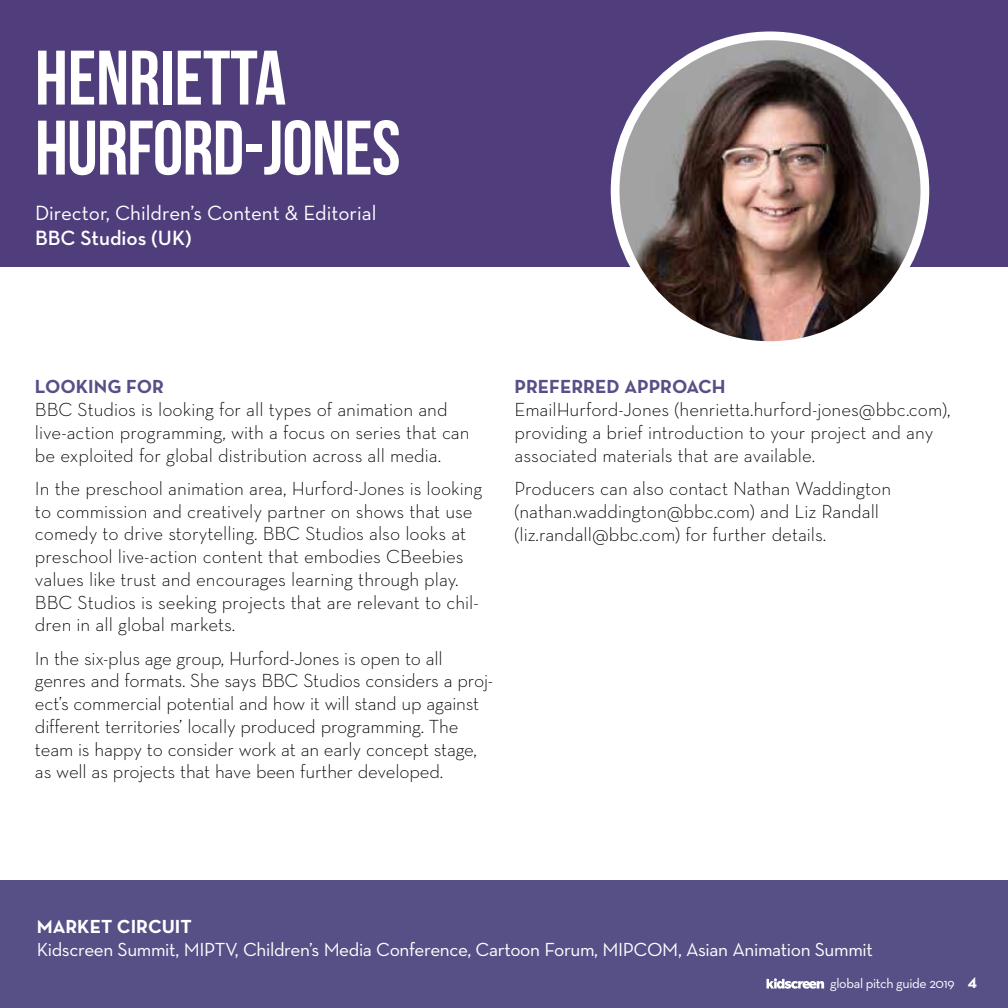
<style>
.page{position:relative;width:1008px;height:1008px;background:#fff}
.page>*{position:absolute;margin:0;border:0;box-sizing:border-box;transform-origin:0 0}
.t1{font:77px/70px "Bebas Neue";letter-spacing:-.01em;color:#fff}
.t2{font:21px "Neutra Text";color:#fff}
.t3{font:600 21px "Neutra Text";color:#fff}
.t4{font:300 19.25px/22.8px "Neutra Text";color:#000}
.t5{font:19.25px "Neutra Text";letter-spacing:-.02em;color:#fff}
.t6{font:700 19.25px "Neutra Text";color:#565087}
.t7{font:700 19.25px "Neutra Text";color:#fff}
.t8{font:14px "Neutra Text";letter-spacing:-.025em;color:#fff}
.s1{font-family:"Neutra Text TF Bold Alt";font-size:15.75px}
</style>
<div class="page">
<div style="left:0;top:0;width:1008px;height:267px;background:#503d7c"></div>
<div style="left:0;top:880px;width:1008px;height:128px;background:#565087"></div>
<svg style="left:767px;top:978px;width:57px;height:11px"></svg>
<img style="left:615px;top:36px;width:310px;height:310px;border-radius:155px">
<div style="left:611px;top:32px;width:318px;height:318px;border:9px solid #fff;border-radius:50%"></div>
<h1 class="t1" style="left:35px;top:42px;width:367px">HENRIETTA<br>HURFORD-JONES</h1>
<p class="t2" style="left:35px;top:200px;width:343px">Director, Children’s Content &amp; Editorial</p>
<p class="t3" style="left:35px;top:225px;width:158px">BBC Studios (UK)</p>
<p class="t6" style="left:35px;top:375px;width:130px">LOOKING FOR</p>
<p class="t4" style="left:35px;top:398px;width:436px">BBC Studios is looking for all types of animation and live-action programming, with a focus on series that can be exploited for global distribution across all media.</p>
<p class="t4" style="left:35px;top:477px;width:449px">In the preschool animation area, Hurford-Jones is looking to commission and creatively partner on shows that use comedy to drive storytelling. BBC Studios also looks at preschool live-action content that embodies CBeebies values like trust and encourages learning through play.<br>BBC Studios is seeking projects that are relevant to chil&shy;dren in all global markets.</p>
<p class="t4" style="left:35px;top:646px;width:460px">In the six-plus age group, Hurford-Jones is open to all genres and formats. She says BBC Studios considers a proj&shy;ect’s commercial potential and how it will stand up against different territories’ locally produced programming. The team is happy to consider work at an early concept stage, as well as projects that have been further developed.</p>
<p class="t6" style="left:514px;top:375px;width:24px">PREFERRED</p>
<p class="t6" style="left:624px;top:375px;width:50px">APPROA</p>
<p class="t6" style="left:698px;top:375px;width:26px">CH</p>
<p class="t4" style="left:514px;top:398px;width:438px">EmailHurford-Jones (henrietta.hurford-jones@bbc.com), providing a brief introduction to your project and any associated materials that are available.</p>
<p class="t4" style="left:514px;top:477px;width:378px">Producers can also contact Nathan Waddington (nathan.waddington@bbc.com) and Liz Randall (liz.randall@bbc.com) for further details.</p>
<p class="t7" style="left:37px;top:914px;width:157px">MARKET CIRCUIT</p>
<p class="t5" style="left:37px;top:937px;width:838px">Kidscreen Summit, MIPTV, Children’s Media Conference, Cartoon Forum, MIPCOM, Asian Animation Summit</p>
<p class="t8" style="left:830px;top:975px;width:148px">global pitch guide 2019 <span class="s1">4</span></p>
</div>
